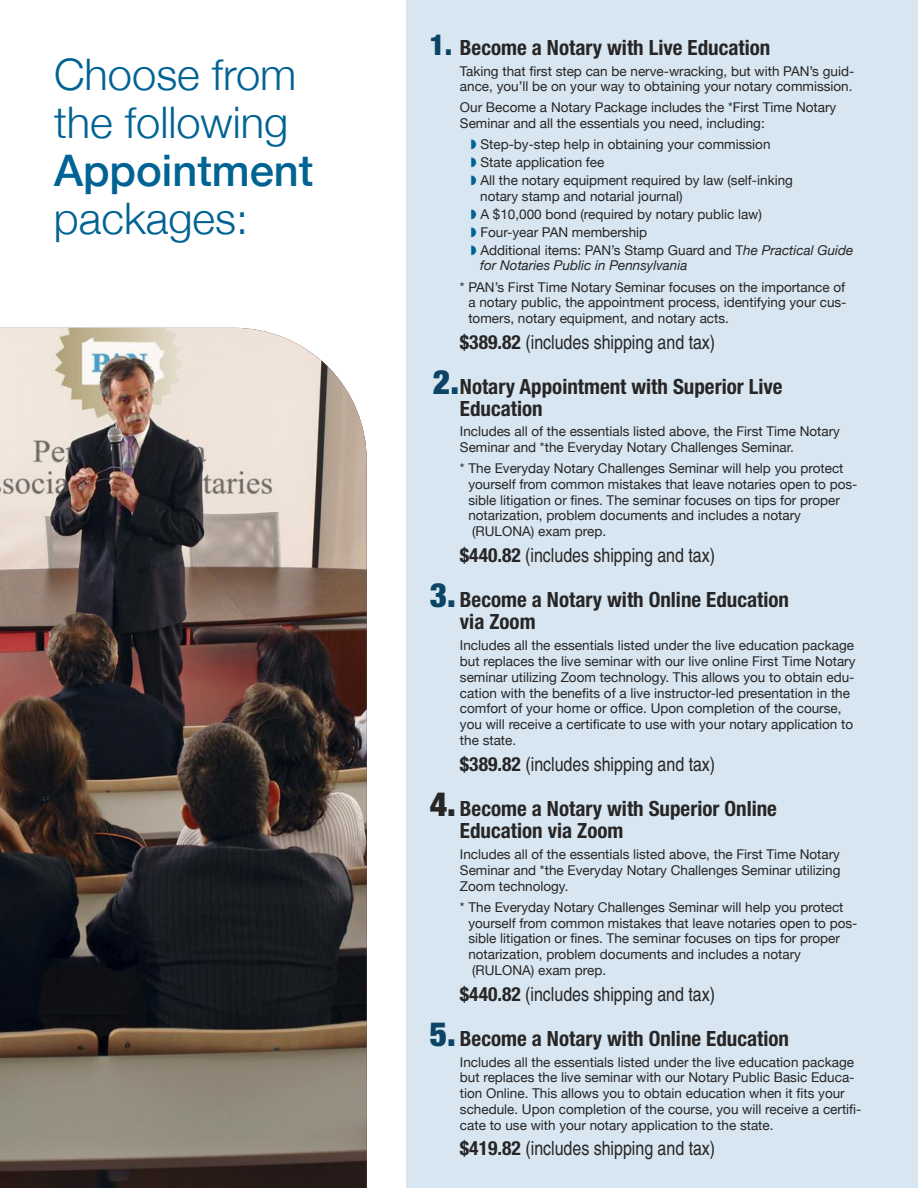
<style>
.page{position:relative;width:918px;height:1188px;background:#fff}
.page>*{position:absolute;margin:0;border:0;box-sizing:border-box;transform-origin:0 0}
.t1{font:300 43.5px/48px "Helvetica Neue";color:#006393}
.t2{font:500 43.5px "Helvetica Neue";color:#006393}
.t3{font:700 condensed 21px/22.5px "Helvetica Neue";color:#272526}
.t4{font:condensed 19.5px "Helvetica";color:#272526}
.t5{font:13.5px/15.8px "Helvetica Neue";color:#272526}
.t6{font:italic 13.5px "Helvetica Neue";color:#272526}
.s1{font-weight:900;font-size:28.8px;color:#0b4466}
.s2{font-style:italic}
.s3{font-family:"Helvetica Neue";font-weight:700}
.s4{font-weight:900;font-size:33.6px;color:#0b4466}
.s5{font-weight:900;font-size:33.6px}
</style>
<div class="page">
<img style="left:0;top:328px;width:367px;height:860px">
<div style="left:406px;top:0;width:512px;height:1188px;background:#d7e6f0"></div>
<h1 class="t1" style="left:54px;top:50px;width:244px">Choose from the following</h1>
<h1 class="t2" style="left:54px;top:144px;width:261px">appointment</h1>
<h1 class="t1" style="left:54px;top:194px;width:196px">packages:</h1>
<h2 class="t3" style="left:430px;top:35px;width:342px"><span class="s1">1.</span> Become a Notary with Live Education</h2>
<p class="t5" style="left:460px;top:63px;width:396px">Taking that first step can be nerve-wracking, but with PAN’s guid&shy;ance, you’ll be on your way to obtaining your notary commission.</p>
<p class="t5" style="left:460px;top:100px;width:378px">Our Become a Notary Package includes the *First Time Notary<br>Seminar and all the essentials you need, including:</p>
<p class="t5" style="left:480px;top:135px;width:314px;line-height:17.9px">Step-by-step help in obtaining your commission<br>State application fee<br>All the notary equipment required by law (self-inking</p>
<p class="t5" style="left:480px;top:187px;width:375px;line-height:17.9px">notary stamp and notarial journal)<br>A $10,000 bond (required by notary public law)<br>Four-year PAN membership<br>Additional items: PAN’s Stamp Guard and T<span class="s2">he Practical Guide</span></p>
<p class="t6" style="left:480px;top:257px;width:209px">for Notaries Public in Pennsylvania</p>
<p class="t5" style="left:468px;top:279px;width:380px;text-align:justify;text-indent:-8px">* PAN’s First Time Notary Seminar focuses on the importance of a notary public, the appointment process, identifying your cus&shy;tomers, notary equipment, and notary acts.</p>
<h3 class="t4" style="left:460px;top:335px;width:257px"><span class="s3">$389.82</span> (includes shipping and tax)</h3>
<h2 class="t3" style="left:460px;top:374px;width:324px;text-indent:-27px"><span class="s4">2.</span>Notary Appointment with Superior Live<br>Education</h2>
<p class="t5" style="left:460px;top:423px;width:382px">Includes all of the essentials listed above, the First Time Notary<br>Seminar and *the Everyday Notary Challenges Seminar.</p>
<p class="t5" style="left:468px;top:460px;width:391px;text-indent:-8px">* The Everyday Notary Challenges Seminar will help you protect yourself from common mistakes that leave notaries open to pos&shy;sible litigation or fines. The seminar focuses on tips for proper notarization, problem documents and includes a notary (RULONA) exam prep.</p>
<h3 class="t4" style="left:460px;top:548px;width:257px"><span class="s3">$440.82</span> (includes shipping and tax)</h3>
<h2 class="t3" style="left:460px;top:587px;width:331px;text-indent:-30px"><span class="s4">3.</span> Become a Notary with Online Education via Zoom</h2>
<p class="t5" style="left:460px;top:638px;width:397px">Includes all the essentials listed under the live education package but replaces the live seminar with our live online First Time Notary seminar utilizing Zoom technology. This allows you to obtain edu&shy;cation with the benefits of a live instructor-led presentation in the comfort of your home or office. Upon completion of the course, you will receive a certificate to use with your notary application to the state.</p>
<h3 class="t4" style="left:460px;top:757px;width:257px"><span class="s3">$389.82</span> (includes shipping and tax)</h3>
<h2 class="t3" style="left:460px;top:795px;width:319px;text-indent:-30px"><span class="s5">4.</span> Become a Notary with Superior Online<br>Education via Zoom</h2>
<p class="t5" style="left:460px;top:846px;width:382px;text-align:justify">Includes all of the essentials listed above, the First Time Notary Seminar and *the Everyday Notary Challenges Seminar utilizing Zoom technology.</p>
<p class="t5" style="left:468px;top:899px;width:391px;text-indent:-8px">* The Everyday Notary Challenges Seminar will help you protect yourself from common mistakes that leave notaries open to pos&shy;sible litigation or fines. The seminar focuses on tips for proper notarization, problem documents and includes a notary (RULONA) exam prep.</p>
<h3 class="t4" style="left:460px;top:987px;width:257px"><span class="s3">$440.82</span> (includes shipping and tax)</h3>
<h2 class="t3" style="left:430px;top:1025px;width:361px"><span class="s4">5.</span> Become a Notary with Online Education</h2>
<p class="t5" style="left:460px;top:1054px;width:403px">Includes all the essentials listed under the live education package but replaces the live seminar with our Notary Public Basic Educa&shy;tion Online. This allows you to obtain education when it fits your schedule. Upon completion of the course, you will receive a certifi&shy;cate to use with your notary application to the state.</p>
<h3 class="t4" style="left:460px;top:1141px;width:257px"><span class="s3">$419.82</span> (includes shipping and tax)</h3>
</div>
